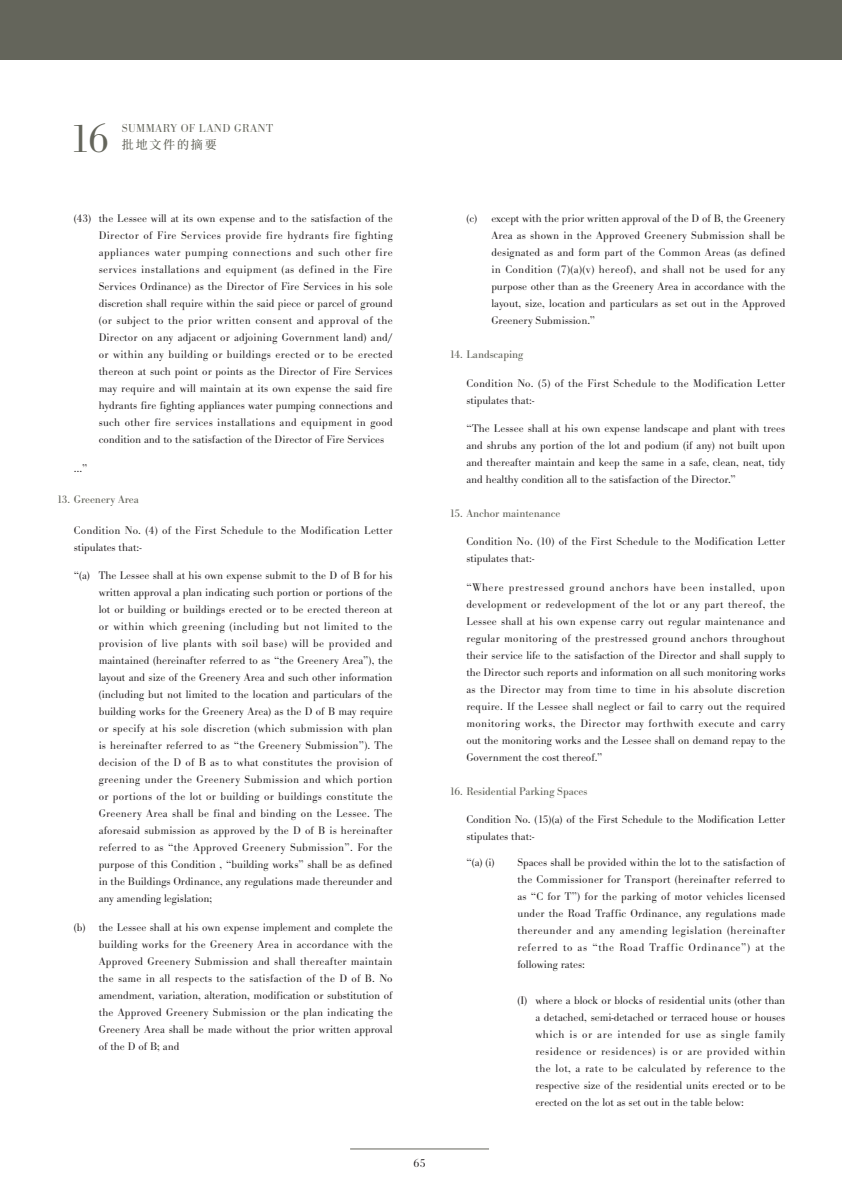
<style>
.page{position:relative;width:842px;height:1191px;background:#fff}
.page>*{position:absolute;margin:0;border:0;box-sizing:border-box;transform-origin:0 0}
.t1{font:300 42px "URW Bodoni W01";color:#64655b}
.t2{font:300 12px "URW Bodoni W01";letter-spacing:.025em;color:#64655b}
.t3{font:500 12px "Source Han Serif TC";letter-spacing:.15em;color:#64655b}
.t4{font:300 12px "URW Bodoni W01";color:#231f20}
.t5{font:300 11.5px/17px "URW Bodoni W01";color:#231f20;text-align:justify}
.t6{font:300 11.5px/17px "URW Bodoni W01";letter-spacing:.02em;color:#231f20}
.t7{font:11.5px "URW Bodoni W01";color:#64655b}
</style>
<div class="page">
<hr style="left:350px;top:1148px;width:139px;height:1px;background:#64655b">
<div style="left:421px;top:0;width:421px;height:60px;background:#64655b"></div>
<div style="left:0;top:0;width:421px;height:60px;background:#64655b"></div>
<h1 class="t1" style="left:69px;top:116px;width:41px">16</h1>
<p class="t2" style="left:122px;top:121px;width:153px">SUMMARY OF LAND GRANT</p>
<p class="t3" style="left:122px;top:137px;width:96px">批地文件的摘要</p>
<p class="t5" style="left:99px;top:210px;width:296px;text-indent:-25px">(43) the Lessee will at its own expense and to the satisfaction of the Director of Fire Services provide fire hydrants fire fighting appliances water pumping connections and such other fire services installations and equipment (as defined in the Fire Services Ordinance) as the Director of Fire Services in his sole discretion shall require within the said piece or parcel of ground (or subject to the prior written consent and approval of the Director on any adjacent or adjoining Government land) and/ or within any building or buildings erected or to be erected thereon at such point or points as the Director of Fire Services may require and will maintain at its own expense the said fire hydrants fire fighting appliances water pumping connections and such other fire services installations and equipment in good condition and to the satisfaction of the Director of Fire Services</p>
<p class="t5" style="left:74px;top:460px;width:15px">…”</p>
<p class="t7" style="left:57px;top:493px;width:84px">13. Greenery Area</p>
<p class="t6" style="left:74px;top:522px;width:320px">Condition No. (4) of the First Schedule to the Modification Letter stipulates that:-</p>
<p class="t5" style="left:99px;top:567px;width:295px;text-indent:-25px">“(a) The Lessee shall at his own expense submit to the D of B for his written approval a plan indicating such portion or portions of the lot or building or buildings erected or to be erected thereon at or within which greening (including but not limited to the provision of live plants with soil base) will be provided and maintained (hereinafter referred to as “the Greenery Area”), the layout and size of the Greenery Area and such other information (including but not limited to the location and particulars of the building works for the Greenery Area) as the D of B may require or specify at his sole discretion (which submission with plan is hereinafter referred to as “the Greenery Submission”). The decision of the D of B as to what constitutes the provision of greening under the Greenery Submission and which portion or portions of the lot or building or buildings constitute the Greenery Area shall be final and binding on the Lessee. The aforesaid submission as approved by the D of B is hereinafter referred to as “the Approved Greenery Submission”. For the purpose of this Condition , “building works” shall be as defined in the Buildings Ordinance, any regulations made thereunder and any amending legislation;</p>
<p class="t5" style="left:99px;top:919px;width:296px;text-indent:-25px">(b) the Lessee shall at his own expense implement and complete the building works for the Greenery Area in accordance with the Approved Greenery Submission and shall thereafter maintain the same in all respects to the satisfaction of the D of B. No amendment, variation, alteration, modification or substitution of the Approved Greenery Submission or the plan indicating the Greenery Area shall be made without the prior written approval of the D of B; and</p>
<p class="t4" style="left:413px;top:1156px;width:14px">65</p>
<p class="t5" style="left:491px;top:210px;width:296px;text-indent:-25px">(c) except with the prior written approval of the D of B, the Greenery Area as shown in the Approved Greenery Submission shall be designated as and form part of the Common Areas (as defined in Condition (7)(a)(v) hereof), and shall not be used for any purpose other than as the Greenery Area in accordance with the layout, size, location and particulars as set out in the Approved Greenery Submission.”</p>
<p class="t7" style="left:449px;top:348px;width:75px">14. Landscaping</p>
<p class="t6" style="left:466px;top:375px;width:320px">Condition No. (5) of the First Schedule to the Modification Letter stipulates that:-</p>
<p class="t5" style="left:466px;top:420px;width:320px">“The Lessee shall at his own expense landscape and plant with trees and shrubs any portion of the lot and podium (if any) not built upon and thereafter maintain and keep the same in a safe, clean, neat, tidy and healthy condition all to the satisfaction of the Director.”</p>
<p class="t7" style="left:449px;top:507px;width:113px">15. Anchor maintenance</p>
<p class="t5" style="left:466px;top:533px;width:320px">Condition No. (10) of the First Schedule to the Modification Letter stipulates that:-</p>
<p class="t5" style="left:466px;top:579px;width:321px">“Where prestressed ground anchors have been installed, upon development or redevelopment of the lot or any part thereof, the Lessee shall at his own expense carry out regular maintenance and regular monitoring of the prestressed ground anchors throughout their service life to the satisfaction of the Director and shall supply to the Director such reports and information on all such monitoring works as the Director may from time to time in his absolute discretion require. If the Lessee shall neglect or fail to carry out the required monitoring works, the Director may forthwith execute and carry out the monitoring works and the Lessee shall on demand repay to the Government the cost thereof.”</p>
<p class="t7" style="left:449px;top:784px;width:139px">16. Residential Parking Spaces</p>
<p class="t5" style="left:466px;top:811px;width:320px">Condition No. (15)(a) of the First Schedule to the Modification Letter stipulates that:-</p>
<p class="t5" style="left:466px;top:853px;width:30px">“(a) (i)</p>
<p class="t5" style="left:517px;top:853px;width:269px">Spaces shall be provided within the lot to the satisfaction of the Commissioner for Transport (hereinafter referred to as “C for T”) for the parking of motor vehicles licensed under the Road Traffic Ordinance, any regulations made thereunder and any amending legislation (hereinafter referred to as “the Road Traffic Ordinance”) at the following rates:</p>
<p class="t5" style="left:535px;top:992px;width:252px;text-indent:-18px">(I) where a block or blocks of residential units (other than a detached, semi-detached or terraced house or houses which is or are intended for use as single family residence or residences) is or are provided within the lot, a rate to be calculated by reference to the respective size of the residential units erected or to be erected on the lot as set out in the table below:</p>
</div>
